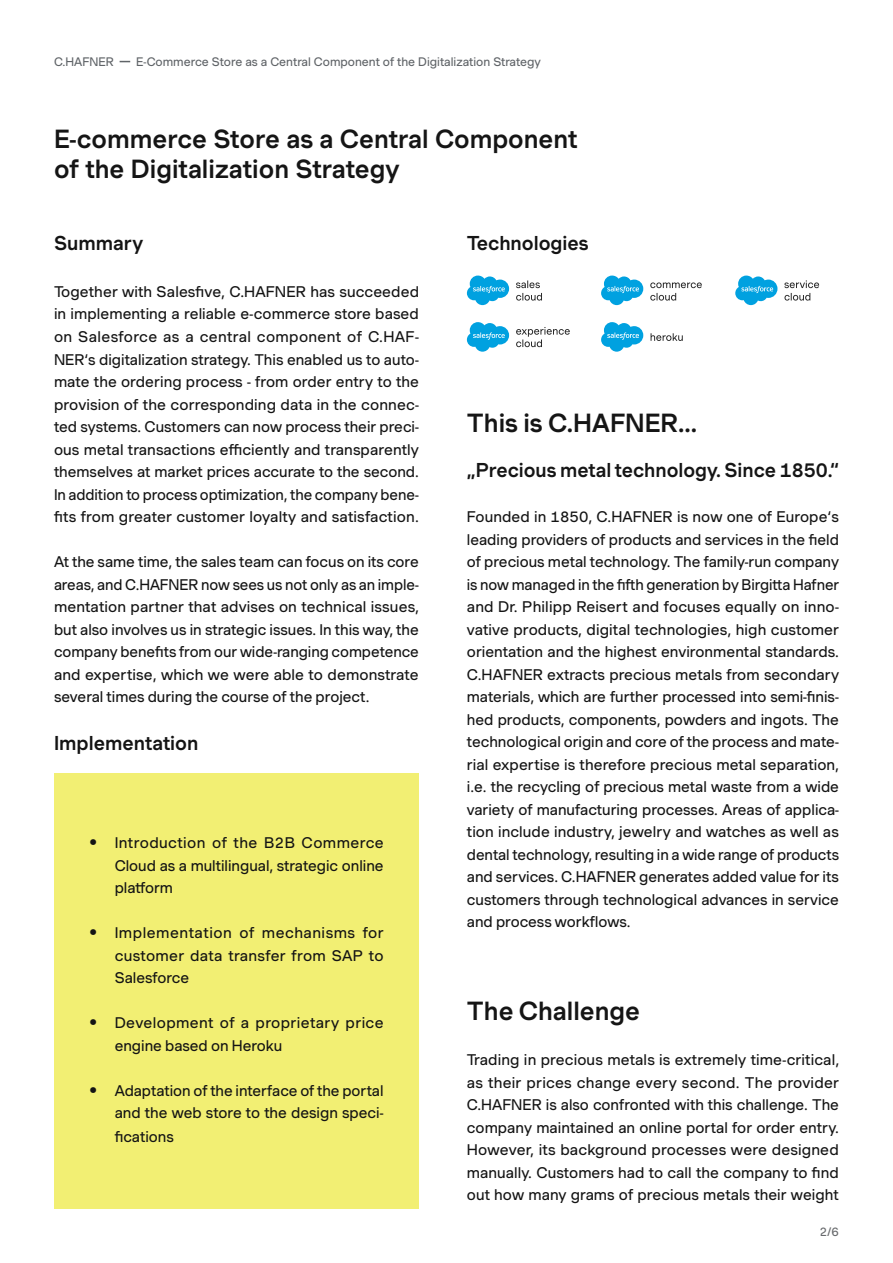
<style>
.page{position:relative;width:893px;height:1263px;background:#fff}
.page>*{position:absolute;margin:0;border:0;box-sizing:border-box;transform-origin:0 0}
.t1{font:500 25.5px/30px "Muoto";color:#151515}
.t2{font:500 19.5px "Muoto";color:#151515}
.t3{font:500 19.5px "Muoto";color:#141414}
.t4{font:15px/22.5px "Muoto";color:#141414;text-align:justify}
.t5{font:15px/22.5px "Muoto";letter-spacing:.025em;color:#141414}
.t6{font:12px "Muoto";color:#5f6367}
.t7{font:12px "Muoto";color:#67696c}
.s1{font-size:16.5px}
</style>
<div class="page">
<div style="left:54px;top:774px;width:365px;height:435px;background:#f2ef73"></div>
<svg style="left:601px;top:276px;width:42px;height:29px"></svg>
<svg style="left:650px;top:282px;width:52px;height:19px"></svg>
<svg style="left:467px;top:322px;width:42px;height:30px"></svg>
<svg style="left:516px;top:327px;width:54px;height:20px"></svg>
<svg style="left:601px;top:322px;width:42px;height:30px"></svg>
<svg style="left:651px;top:333px;width:32px;height:8px"></svg>
<svg style="left:467px;top:276px;width:42px;height:29px"></svg>
<svg style="left:516px;top:280px;width:26px;height:21px"></svg>
<svg style="left:735px;top:276px;width:42px;height:29px"></svg>
<svg style="left:784px;top:280px;width:35px;height:21px"></svg>
<p class="t6" style="left:54px;top:52px;width:61px">C.HAFNER</p>
<p class="t6" style="left:136px;top:52px;width:406px">E-Commerce Store as a Central Component of the Digitalization Strategy</p>
<p class="t1" style="left:54px;top:123px;width:525px">E-commerce Store as a Central Component of the Digitalization Strategy</p>
<p class="t3" style="left:54px;top:229px;width:91px">Summary</p>
<p class="t4" style="left:54px;top:280px;width:367px">Together with Salesfive, C.HAFNER has succeeded in implementing a reliable e-commerce store based on Salesforce as a central component of C.HAF-NER‘s digitalization strategy. This enabled us to auto&shy;mate the ordering process - from order entry to the provision of the corresponding data in the connec&shy;ted systems. Customers can now process their preci&shy;ous metal transactions efficiently and transparently themselves at market prices accurate to the second.<br>In addition to process optimization, the company bene&shy;fits from greater customer loyalty and satisfaction.</p>
<p class="t4" style="left:54px;top:550px;width:367px">At the same time, the sales team can focus on its core areas, and C.HAFNER now sees us not only as an imple&shy;mentation partner that advises on technical issues, but also involves us in strategic issues. In this way, the company benefits from our wide-ranging competence and expertise, which we were able to demonstrate several times during the course of the project.</p>
<p class="t3" style="left:54px;top:729px;width:146px">Implementation</p>
<p class="t4" style="left:115px;top:831px;width:271px;text-indent:-26px"><span class="s1">•</span> Introduction of the B2B Commerce Cloud as a multilingual, strategic online platform</p>
<p class="t4" style="left:115px;top:921px;width:271px;text-indent:-26px"><span class="s1">•</span> Implementation of mechanisms for customer data transfer from SAP to Salesforce</p>
<p class="t5" style="left:115px;top:1011px;width:270px;text-indent:-26px"><span class="s1">•</span> Development of a proprietary price engine based on Heroku</p>
<p class="t4" style="left:89px;top:1079px;width:296px;text-align:right"><span class="s1">•</span> Adaptation of the interface of the portal and the web store to the design speci-</p>
<p class="t4" style="left:115px;top:1125px;width:61px">fications</p>
<p class="t3" style="left:467px;top:229px;width:123px">Technologies</p>
<p class="t1" style="left:467px;top:407px;width:232px">This is C.HAFNER...</p>
<p class="t2" style="left:467px;top:456px;width:374px">„Precious metal technology. Since 1850.“</p>
<p class="t4" style="left:467px;top:505px;width:374px">Founded in 1850, C.HAFNER is now one of Europe‘s leading providers of products and services in the field of precious metal technology. The family-run company is now managed in the fifth generation by Birgitta Hafner and Dr. Philipp Reisert and focuses equally on inno&shy;vative products, digital technologies, high customer orientation and the highest environmental standards.<br>C.HAFNER extracts precious metals from secondary materials, which are further processed into semi-finis&shy;hed products, components, powders and ingots. The technological origin and core of the process and mate&shy;rial expertise is therefore precious metal separation, i.e. the recycling of precious metal waste from a wide variety of manufacturing processes. Areas of applica&shy;tion include industry, jewelry and watches as well as dental technology, resulting in a wide range of products and services. C.HAFNER generates added value for its customers through technological advances in service and process workflows.</p>
<p class="t1" style="left:467px;top:995px;width:175px">The Challenge</p>
<p class="t4" style="left:467px;top:1048px;width:374px">Trading in precious metals is extremely time-critical, as their prices change every second. The provider C.HAFNER is also confronted with this challenge. The company maintained an online portal for order entry.<br>However, its background processes were designed manually. Customers had to call the company to find out how many grams of precious metals their weight</p>
<p class="t7" style="left:820px;top:1223px;width:21px">2/6</p>
</div>
